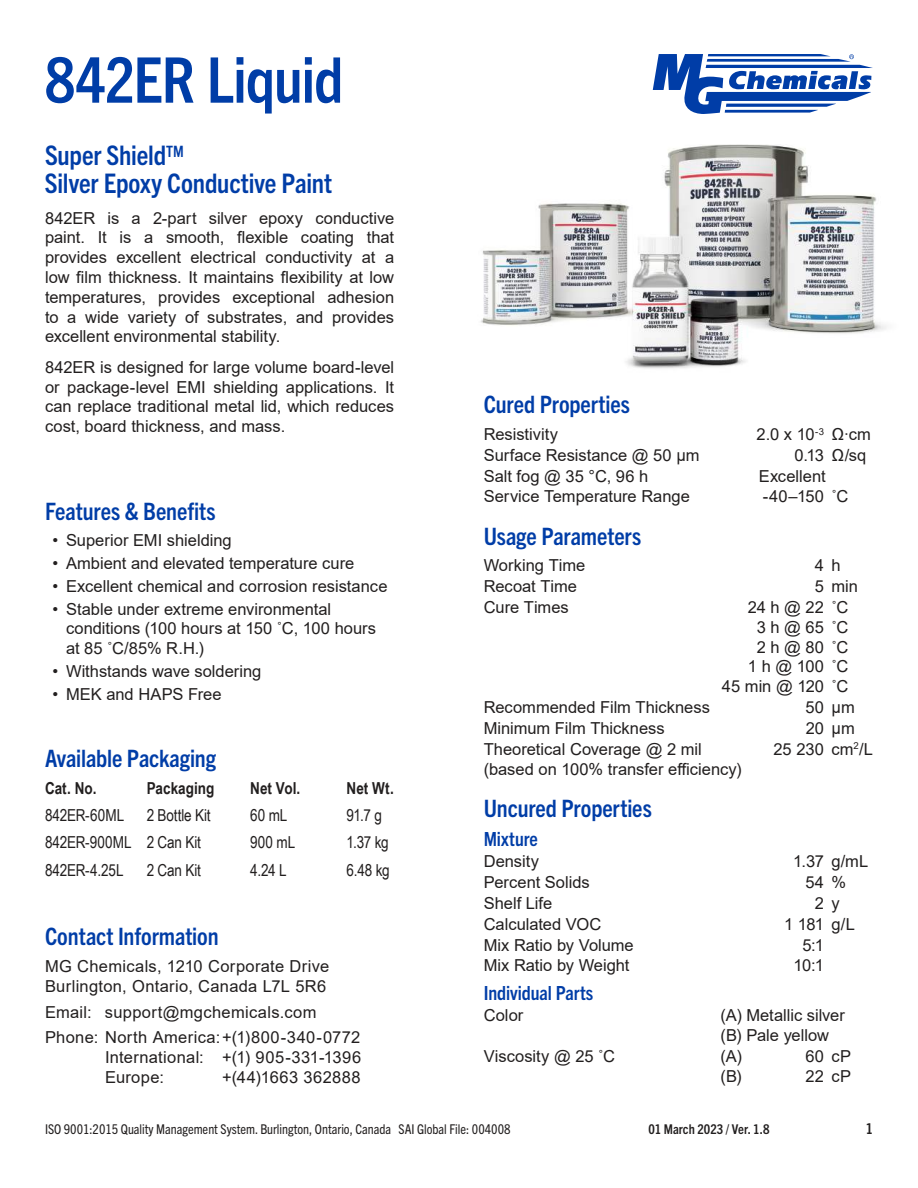
<style>
.page{position:relative;width:918px;height:1188px;background:#fff}
.page>*{position:absolute;margin:0;border:0;box-sizing:border-box;transform-origin:0 0}
.t1{font:700 condensed 63px "Trade Gothic Next LT Pro";letter-spacing:-.015em;color:#003da7}
.t2{font:700 condensed 27px/28.5px "Trade Gothic Next LT Pro";letter-spacing:-.005em;color:#003da7}
.t3{font:700 condensed 24px "Trade Gothic Next LT Pro";letter-spacing:-.005em;color:#003da7}
.t4{font:700 condensed 19.5px "Trade Gothic Next LT Pro";letter-spacing:-.005em;color:#003da7}
.t5{font:16.5px/19.8px "Arial";color:#221f1f}
.t6{font:16.5px/19.8px "Arial";letter-spacing:.02em;color:#221f1f}
.t7{font:16.5px "Arial Narrow";letter-spacing:-.01em;color:#221f1f}
.t8{font:700 16.5px "Arial Narrow";letter-spacing:.005em;color:#221f1f}
.t9{font:16.5px "Arial";letter-spacing:.03em;color:#221f1f}
.t10{font:700 condensed 15px "Trade Gothic Next LT Pro";color:#221f1f}
.t11{font:condensed 13.5px "Trade Gothic Next LT Pro";color:#221f1f}
.t12{font:700 condensed 13.5px "Trade Gothic Next LT Pro";color:#221f1f}
</style>
<div class="page">
<svg style="left:653px;top:54px;width:220px;height:60px"></svg>
<img style="left:481px;top:144px;width:406px;height:225px">
<h1 class="t1" style="left:45px;top:57px;width:300px">842ER Liquid</h1>
<h2 class="t2" style="left:45px;top:143px;width:289px">Super Shield<sup>TM<br></sup>Silver Epoxy Conductive Paint</h2>
<p class="t5" style="left:45px;top:208px;width:351px;text-align:justify">842ER is a 2-part silver epoxy conductive paint. It is a smooth, 昀氀exible coating that provides excellent electrical conductivity at a low 昀椀lm thickness. It maintains 昀氀exibility at low temperatures, provides exceptional adhesion to a wide variety of substrates, and provides excellent environmental stability.</p>
<p class="t5" style="left:45px;top:357px;width:351px;text-align:justify">842ER is designed for large volume board-level or package-level EMI shielding applications. It can replace traditional metal lid, which reduces cost, board thickness, and mass.</p>
<h3 class="t3" style="left:45px;top:502px;width:172px">Features &amp; Benefits</h3>
<p class="t5" style="left:52px;top:530px;width:181px">• Superior EMI shielding</p>
<p class="t5" style="left:52px;top:553px;width:303px">• Ambient and elevated temperature cure</p>
<p class="t5" style="left:52px;top:576px;width:337px">• Excellent chemical and corrosion resistance</p>
<p class="t5" style="left:66px;top:599px;width:312px;text-indent:-14px">• Stable under extreme environmental conditions (100 hours at 150 ˚C, 100 hours at 85 ˚C/85% R.H.)</p>
<p class="t5" style="left:52px;top:661px;width:210px">• Withstands wave soldering</p>
<p class="t5" style="left:52px;top:684px;width:171px">• MEK and HAPS Free</p>
<h3 class="t3" style="left:45px;top:750px;width:173px">Available Packaging</h3>
<p class="t8" style="left:45px;top:782px;width:53px">Cat. No.</p>
<p class="t8" style="left:147px;top:782px;width:69px">Packaging</p>
<p class="t8" style="left:250px;top:782px;width:52px">Net Vol.</p>
<p class="t8" style="left:346px;top:782px;width:49px">Net Wt.</p>
<p class="t7" style="left:45px;top:809px;width:81px">842ER-60ML</p>
<p class="t7" style="left:147px;top:809px;width:66px">2 Bottle Kit</p>
<p class="t7" style="left:250px;top:809px;width:39px">60 mL</p>
<p class="t7" style="left:346px;top:809px;width:37px">91.7 g</p>
<p class="t7" style="left:45px;top:836px;width:158px">842ER-900ML 2 Can Kit</p>
<p class="t7" style="left:250px;top:836px;width:47px">900 mL</p>
<p class="t7" style="left:346px;top:836px;width:44px">1.37 kg</p>
<p class="t7" style="left:45px;top:864px;width:80px">842ER-4.25L</p>
<p class="t7" style="left:147px;top:864px;width:56px">2 Can Kit</p>
<p class="t7" style="left:250px;top:864px;width:38px">4.24 L</p>
<p class="t7" style="left:346px;top:864px;width:45px">6.48 kg</p>
<h3 class="t3" style="left:45px;top:928px;width:175px">Contact Information</h3>
<p class="t6" style="left:45px;top:956px;width:286px">MG Chemicals, 1210 Corporate Drive<br>Burlington, Ontario, Canada L7L 5R6</p>
<p class="t6" style="left:45px;top:999px;width:317px;line-height:25.8px">Email: support@mgchemicals.com<br>Phone: North America: +(1)800-340-0772</p>
<p class="t6" style="left:105px;top:1047px;width:258px">International: +(1) 905-331-1396<br>Europe:</p>
<p class="t9" style="left:222px;top:1066px;width:140px">+(44)1663 362888</p>
<h3 class="t3" style="left:484px;top:396px;width:148px">Cured Properties</h3>
<p class="t5" style="left:484px;top:426px;width:76px">Resistivity</p>
<p class="t5" style="left:757px;top:426px;width:116px">2.0 x 10<sup>-3</sup> Ω·cm</p>
<p class="t5" style="left:484px;top:445px;width:217px">Surface Resistance @ 50 µm</p>
<p class="t5" style="left:795px;top:445px;width:73px">0.13 Ω/sq</p>
<p class="t5" style="left:484px;top:466px;width:166px">Salt fog @ 35 °C, 96 h</p>
<p class="t5" style="left:759px;top:466px;width:68px">Excellent</p>
<p class="t5" style="left:484px;top:487px;width:208px">Service Temperature Range</p>
<p class="t5" style="left:763px;top:487px;width:87px">-40–150 ˚C</p>
<h3 class="t3" style="left:484px;top:527px;width:159px">Usage Parameters</h3>
<p class="t5" style="left:484px;top:556px;width:103px">Working Time</p>
<p class="t5" style="left:815px;top:557px;width:27px">4 h</p>
<p class="t5" style="left:484px;top:576px;width:95px">Recoat Time</p>
<p class="t5" style="left:815px;top:578px;width:45px">5 min</p>
<p class="t5" style="left:484px;top:597px;width:87px">Cure Times</p>
<p class="t5" style="left:722px;top:597px;width:128px;text-align:right">24 h @ 22 ˚C<br>3 h @ 65 ˚C<br>2 h @ 80 ˚C<br>1 h @ 100 ˚C<br>45 min @ 120 ˚C</p>
<p class="t5" style="left:484px;top:697px;width:228px">Recommended Film Thickness</p>
<p class="t5" style="left:806px;top:697px;width:51px">50 µm</p>
<p class="t5" style="left:484px;top:718px;width:183px">Minimum Film Thickness</p>
<p class="t5" style="left:806px;top:718px;width:51px">20 µm</p>
<p class="t5" style="left:484px;top:739px;width:220px">Theoretical Coverage @ 2 mil</p>
<p class="t5" style="left:774px;top:739px;width:101px">25 230 cm<sup>2</sup>/L</p>
<p class="t5" style="left:484px;top:760px;width:259px">(based on 100% transfer e昀케ciency)</p>
<h3 class="t3" style="left:484px;top:800px;width:170px">Uncured Properties</h3>
<p class="t4" style="left:484px;top:832px;width:56px">Mixture</p>
<p class="t5" style="left:484px;top:851px;width:57px">Density</p>
<p class="t5" style="left:793px;top:853px;width:77px">1.37 g/mL</p>
<p class="t5" style="left:484px;top:872px;width:107px">Percent Solids</p>
<p class="t5" style="left:805px;top:874px;width:42px">54 %</p>
<p class="t5" style="left:484px;top:893px;width:70px">Shelf Life</p>
<p class="t5" style="left:815px;top:895px;width:26px">2 y</p>
<p class="t5" style="left:484px;top:914px;width:119px">Calculated VOC</p>
<p class="t5" style="left:784px;top:914px;width:72px">1 181 g/L</p>
<p class="t5" style="left:484px;top:935px;width:152px">Mix Ratio by Volume</p>
<p class="t5" style="left:802px;top:936px;width:23px">5:1</p>
<p class="t5" style="left:484px;top:956px;width:147px">Mix Ratio by Weight</p>
<p class="t5" style="left:794px;top:957px;width:32px">10:1</p>
<p class="t4" style="left:484px;top:986px;width:111px">Individual Parts</p>
<p class="t5" style="left:484px;top:1005px;width:41px">Color</p>
<p class="t5" style="left:721px;top:1005px;width:126px">(A) Metallic silver (B) Pale yellow</p>
<p class="t5" style="left:484px;top:1046px;width:133px">Viscosity @ 25 ˚C</p>
<p class="t5" style="left:721px;top:1046px;width:23px">(A)</p>
<p class="t5" style="left:805px;top:1046px;width:47px">60 cP</p>
<p class="t5" style="left:721px;top:1066px;width:23px">(B)</p>
<p class="t5" style="left:806px;top:1068px;width:47px">22 cP</p>
<p class="t11" style="left:45px;top:1124px;width:467px">ISO 9001:2015 Quality Management System. Burlington, Ontario, Canada SAI Global File: 004008</p>
<p class="t12" style="left:648px;top:1121px;width:123px">01 March 2023 / Ver. 1.8</p>
<p class="t10" style="left:866px;top:1123px;width:9px">1</p>
</div>
